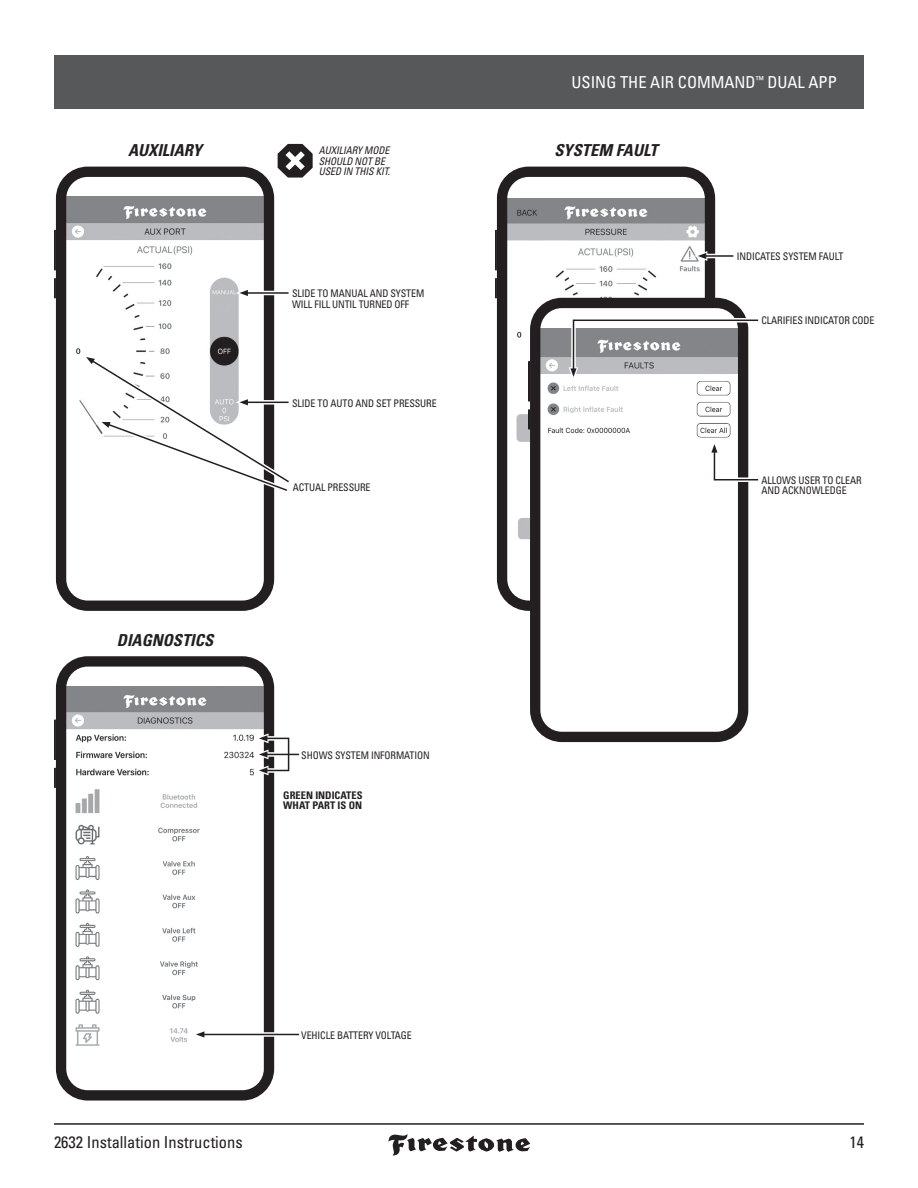
<style>
.page{position:relative;width:918px;height:1188px;background:#fff}
.page>*{position:absolute;margin:0;border:0;box-sizing:border-box;transform-origin:0 0}
.t1{font:italic 700 condensed 16.5px "Univers LT Std";color:#231f20}
.t2{font:condensed 16.5px "Univers LT Std";color:#231f20}
.t3{font:condensed 16.5px "Univers LT Std";color:#fff}
.t4{font:condensed 10.5px/10.5px "Univers LT Std";letter-spacing:-.01em;color:#231f20;scale:.95 1}
.t5{font:italic condensed 10.5px/10.5px "Univers LT Std";letter-spacing:-.01em;color:#231f20;scale:.95 1}
.t6{font:700 condensed 10.5px/10.5px "Univers LT Std";color:#231f20}
</style>
<div class="page">
<hr style="left:54px;top:1123px;width:810px;height:2px;background:#231f20">
<svg style="left:388px;top:1134px;width:142px;height:22px"></svg>
<svg style="left:56px;top:167px;width:218px;height:444px"></svg>
<svg style="left:54px;top:230px;width:2px;height:40px"></svg>
<svg style="left:54px;top:278px;width:2px;height:20px"></svg>
<svg style="left:497px;top:167px;width:218px;height:444px"></svg>
<svg style="left:495px;top:230px;width:2px;height:40px"></svg>
<svg style="left:495px;top:278px;width:2px;height:20px"></svg>
<svg style="left:56px;top:656px;width:218px;height:445px"></svg>
<svg style="left:54px;top:720px;width:2px;height:40px"></svg>
<svg style="left:54px;top:768px;width:2px;height:20px"></svg>
<div style="left:54px;top:56px;width:810px;height:54px;background:#57585a"></div>
<svg style="left:530px;top:298px;width:218px;height:444px"></svg>
<svg style="left:528px;top:361px;width:2px;height:41px"></svg>
<svg style="left:528px;top:409px;width:2px;height:21px"></svg>
<hr style="left:245px;top:291px;width:44px;height:4px;background:#fff">
<div style="left:264px;top:736px;width:25px;height:5px;background:#aeadad"></div>
<div style="left:264px;top:768px;width:25px;height:5px;background:#cac9c9"></div>
<svg style="left:269px;top:752px;width:30px;height:5px"></svg>
<div style="left:201px;top:1032px;width:98px;height:5px;background:#c7c6c6"></div>
<hr style="left:703px;top:254px;width:30px;height:4px;background:#fff">
<hr style="left:245px;top:292px;width:44px;height:2px;background:#231f20">
<svg style="left:236px;top:288px;width:13px;height:10px"></svg>
<div style="left:264px;top:738px;width:25px;height:33px;border:2px solid #231f20"></div>
<svg style="left:255px;top:766px;width:14px;height:9px"></svg>
<svg style="left:255px;top:733px;width:14px;height:10px"></svg>
<hr style="left:265px;top:754px;width:34px;height:1px;background:#231f20">
<svg style="left:255px;top:750px;width:14px;height:9px"></svg>
<hr style="left:202px;top:1034px;width:97px;height:1px;background:#231f20">
<svg style="left:192px;top:1030px;width:14px;height:9px"></svg>
<hr style="left:704px;top:255px;width:29px;height:2px;background:#231f20">
<svg style="left:694px;top:251px;width:13px;height:10px"></svg>
<svg style="left:569px;top:316px;width:190px;height:65px"></svg>
<svg style="left:710px;top:440px;width:49px;height:44px"></svg>
<svg style="left:83px;top:354px;width:206px;height:142px"></svg>
<svg style="left:278px;top:144px;width:35px;height:34px"></svg>
<h1 class="t3" style="left:571px;top:72px;width:267px">USING THE AIR COMMAND<sup>™</sup> DUAL APP</h1>
<h1 class="t1" style="left:128px;top:140px;width:76px">AUXILIARY</h1>
<h1 class="t1" style="left:554px;top:140px;width:105px">SYSTEM FAULT</h1>
<p class="t5" style="left:319px;top:145px;width:77px">AUXILIARY MODE<br>SHOULD NOT BE<br>USED IN THIS KIT.</p>
<p class="t4" style="left:292px;top:288px;width:141px">SLIDE TO MANUAL AND SYSTEM<br>WILL FILL UNTIL TURNED OFF</p>
<p class="t4" style="left:292px;top:397px;width:154px">SLIDE TO AUTO AND SET PRESSURE</p>
<h1 class="t1" style="left:117px;top:630px;width:98px">DIAGNOSTICS</h1>
<p class="t4" style="left:293px;top:481px;width:84px">ACTUAL PRESSURE</p>
<p class="t4" style="left:301px;top:750px;width:137px">SHOWS SYSTEM INFORMATION</p>
<p class="t6" style="left:283px;top:790px;width:81px">GREEN INDICATES<br>WHAT PART IS ON</p>
<p class="t4" style="left:737px;top:251px;width:114px">INDICATES SYSTEM FAULT</p>
<p class="t4" style="left:762px;top:314px;width:120px">CLARIFIES INDICATOR CODE</p>
<p class="t4" style="left:762px;top:475px;width:107px">ALLOWS USER TO CLEAR<br>AND ACKNOWLEDGE</p>
<p class="t4" style="left:301px;top:1030px;width:118px">VEHICLE BATTERY VOLTAGE</p>
<h1 class="t2" style="left:54px;top:1132px;width:190px">2632 Installation Instructions</h1>
<h1 class="t2" style="left:849px;top:1132px;width:16px">14</h1>
</div>
